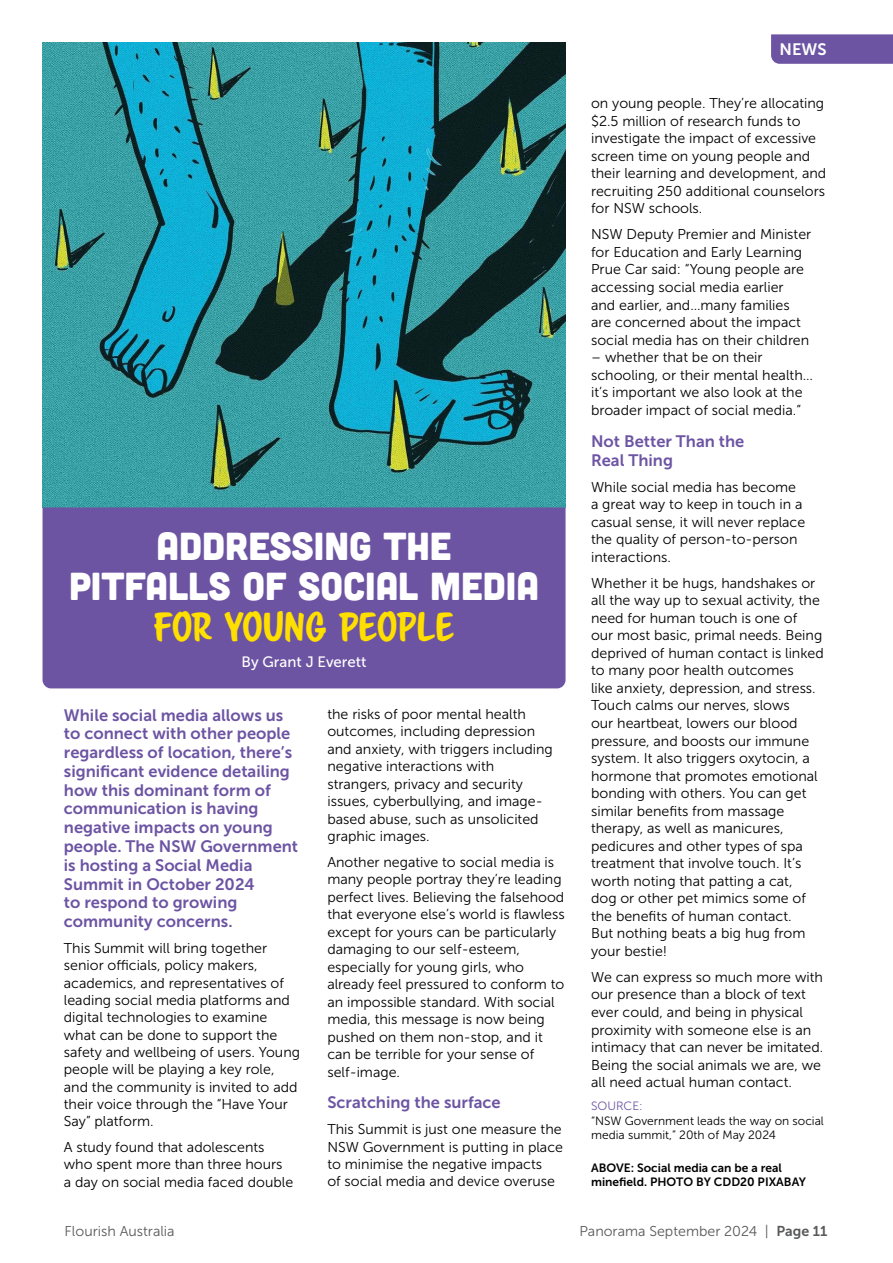
<style>
.page{position:relative;width:893px;height:1263px;background:#fff}
.page>*{position:absolute;margin:0;border:0;box-sizing:border-box;transform-origin:0 0}
.t1{font:39px/40.5px "Cubano";color:#fff;text-align:center}
.t2{font:36px "Scriptorama Markdown JF";color:#ffdf00}
.t3{font:16.5px/18.8px "Museo Sans 700";color:#6c54a3}
.t4{font:16.5px "Museo Sans 700";color:#fff}
.t5{font:15px "Museo Sans 500";color:#fff}
.t6{font:14.25px/17.5px "Museo Sans 300";color:#000}
.t7{font:14.25px "Museo Sans 300";color:#58595b}
.t8{font:12px/14.5px "Museo Sans 300";color:#000}
.t9{font:12px/14.5px "Museo Sans 700";color:#000}
.t10{font:12px "Museo Sans 300";color:#6c54a3}
.s1{font-family:"Museo Sans 700"}
</style>
<div class="page">
<img style="left:43px;top:43px;width:522px;height:464px">
<div style="left:43px;top:507px;width:523px;height:181px;background:#6c54a3"></div>
<svg style="left:771px;top:34px;width:122px;height:30px;background:#6f58a5"></svg>
<h1 class="t1" style="left:69px;top:524px;width:471px">ADDRESSING THE<br>PITFALLS OF SOCIAL MEDIA</h1>
<h2 class="t2" style="left:154px;top:603px;width:302px">FOR YOUNG PEOPLE</h2>
<p class="t5" style="left:241px;top:654px;width:127px">By Grant J Everett</p>
<p class="t3" style="left:64px;top:705px;width:236px">While social media allows us to connect with other people regardless of location, there’s significant evidence detailing how this dominant form of communication is having negative impacts on young people. The NSW Government is hosting a Social Media<br>Summit in October 2024<br>to respond to growing community concerns.</p>
<p class="t6" style="left:64px;top:940px;width:238px">This Summit will bring together senior officials, policy makers, academics, and representatives of leading social media platforms and digital technologies to examine what can be done to support the safety and wellbeing of users. Young people will be playing a key role, and the community is invited to add their voice through the “Have Your<br>Say” platform.</p>
<p class="t6" style="left:64px;top:1138px;width:231px">A study found that adolescents who spent more than three hours a day on social media faced double</p>
<p class="t6" style="left:327px;top:705px;width:227px">the risks of poor mental health outcomes, including depression and anxiety, with triggers including negative interactions with strangers, privacy and security issues, cyberbullying, and image&shy;based abuse, such as unsolicited graphic images.</p>
<p class="t6" style="left:327px;top:853px;width:239px">Another negative to social media is many people portray they’re leading perfect lives. Believing the falsehood that everyone else’s world is flawless except for yours can be particularly damaging to our self-esteem, especially for young girls, who already feel pressured to conform to an impossible standard. With social media, this message is now being pushed on them non-stop, and it can be terrible for your sense of self-image.</p>
<p class="t3" style="left:327px;top:1093px;width:175px">Scratching the surface</p>
<p class="t6" style="left:327px;top:1120px;width:237px">This Summit is just one measure the NSW Government is putting in place to minimise the negative impacts<br>of social media and device overuse</p>
<p class="t4" style="left:780px;top:40px;width:49px">NEWS</p>
<p class="t6" style="left:591px;top:95px;width:237px">on young people. They’re allocating $2.5 million of research funds to investigate the impact of excessive screen time on young people and their learning and development, and recruiting 250 additional counselors for NSW schools.</p>
<p class="t6" style="left:591px;top:226px;width:222px">NSW Deputy Premier and Minister for Education and Early Learning<br>Prue Car said: “Young people are accessing social media earlier and earlier, and…many families are concerned about the impact social media has on their children</p>
<p class="t6" style="left:591px;top:349px;width:223px">– whether that be on their schooling, or their mental health… it’s important we also look at the broader impact of social media.”</p>
<p class="t3" style="left:591px;top:431px;width:155px">Not Better Than the<br>Real Thing</p>
<p class="t6" style="left:591px;top:478px;width:216px">While social media has become a great way to keep in touch in a casual sense, it will never replace the quality of person-to-person interactions.</p>
<p class="t6" style="left:591px;top:574px;width:234px">Whether it be hugs, handshakes or all the way up to sexual activity, the need for human touch is one of<br>our most basic, primal needs. Being deprived of human contact is linked to many poor health outcomes<br>like anxiety, depression, and stress.<br>Touch calms our nerves, slows<br>our heartbeat, lowers our blood pressure, and boosts our immune system. It also triggers oxytocin, a hormone that promotes emotional bonding with others. You can get similar benefits from massage therapy, as well as manicures, pedicures and other types of spa treatment that involve touch. It’s worth noting that patting a cat,<br>dog or other pet mimics some of the benefits of human contact.<br>But nothing beats a big hug from your bestie!</p>
<p class="t6" style="left:591px;top:968px;width:234px">We can express so much more with our presence than a block of text ever could, and being in physical proximity with someone else is an intimacy that can never be imitated.<br>Being the social animals we are, we all need actual human contact.</p>
<p class="t10" style="left:591px;top:1099px;width:53px">SOURCE:</p>
<p class="t8" style="left:591px;top:1113px;width:234px">“NSW Government leads the way on social media summit,” 20th of May 2024</p>
<p class="t9" style="left:591px;top:1160px;width:216px">ABOVE: Social media can be a real minefield. PHOTO BY CDD20 PIXABAY</p>
<p class="t7" style="left:65px;top:1223px;width:112px">Flourish Australia</p>
<p class="t7" style="left:579px;top:1223px;width:249px">Panorama September 2024 | <span class="s1">Page 11</span></p>
</div>
